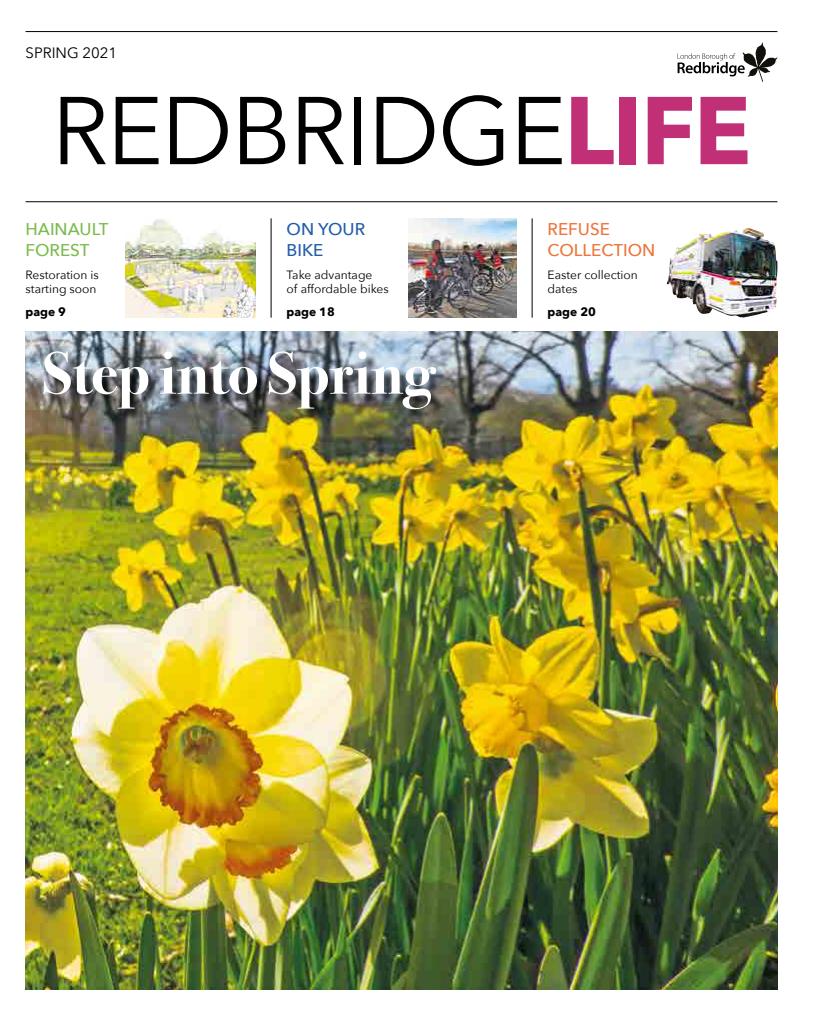
<style>
.page{position:relative;width:820px;height:1021px;background:#fff}
.page>*{position:absolute;margin:0;border:0;box-sizing:border-box;transform-origin:0 0}
.t1{font:95px "Avenir Next";letter-spacing:-.02em;color:#000}
.t2{font:700 60px "Bodoni Svty Two ITCTT";color:#fff}
.t3{font:500 17px/20.4px "Avenir Next";color:#ee743a}
.t4{font:500 17px/20.4px "Avenir Next";color:#7bbb4d}
.t5{font:500 17px/20.4px "Avenir Next";color:#215ca8}
.t6{font:15px "Avenir Next";color:#000}
.t7{font:12px/14.4px "Avenir Next";color:#000}
.t8{font:700 12px "Avenir Next";color:#000}
.s1{font-weight:700;color:#c13077}
</style>
<div class="page">
<hr style="left:26px;top:31px;width:751px;height:1px;background:#000">
<hr style="left:26px;top:201px;width:751px;height:1px;background:#000">
<svg style="left:677px;top:43px;width:100px;height:39px"></svg>
<hr style="left:271px;top:218px;width:1px;height:99px;background:#000">
<hr style="left:531px;top:218px;width:1px;height:99px;background:#000">
<img style="left:26px;top:332px;width:751px;height:657px">
<img style="left:126px;top:219px;width:129px;height:98px">
<img style="left:408px;top:218px;width:108px;height:99px">
<div style="left:46px;top:353px;width:402px;height:67px;background:#000;opacity:.75"></div>
<img style="left:666px;top:227px;width:111px;height:90px">
<p class="t6" style="left:26px;top:40px;width:93px">SPRING 2021</p>
<h1 class="t1" style="left:52px;top:51px;width:701px">REDBRIDGE<span class="s1">LIFE</span></h1>
<h3 class="t4" style="left:26px;top:219px;width:84px">HAINAULT<br>FOREST</h3>
<p class="t7" style="left:26px;top:267px;width:75px">Restoration is starting soon</p>
<p class="t8" style="left:26px;top:301px;width:42px">page 9</p>
<h3 class="t5" style="left:286px;top:219px;width:80px">ON YOUR<br>BIKE</h3>
<p class="t7" style="left:286px;top:267px;width:104px">Take advantage<br>of affordable bikes</p>
<p class="t8" style="left:286px;top:301px;width:50px">page 18</p>
<h2 class="t2" style="left:43px;top:324px;width:392px">Step into Spring</h2>
<h3 class="t3" style="left:547px;top:219px;width:109px">REFUSE<br>COLLECTION</h3>
<p class="t7" style="left:547px;top:267px;width:92px">Easter collection dates</p>
<p class="t8" style="left:547px;top:301px;width:50px">page 20</p>
</div>
